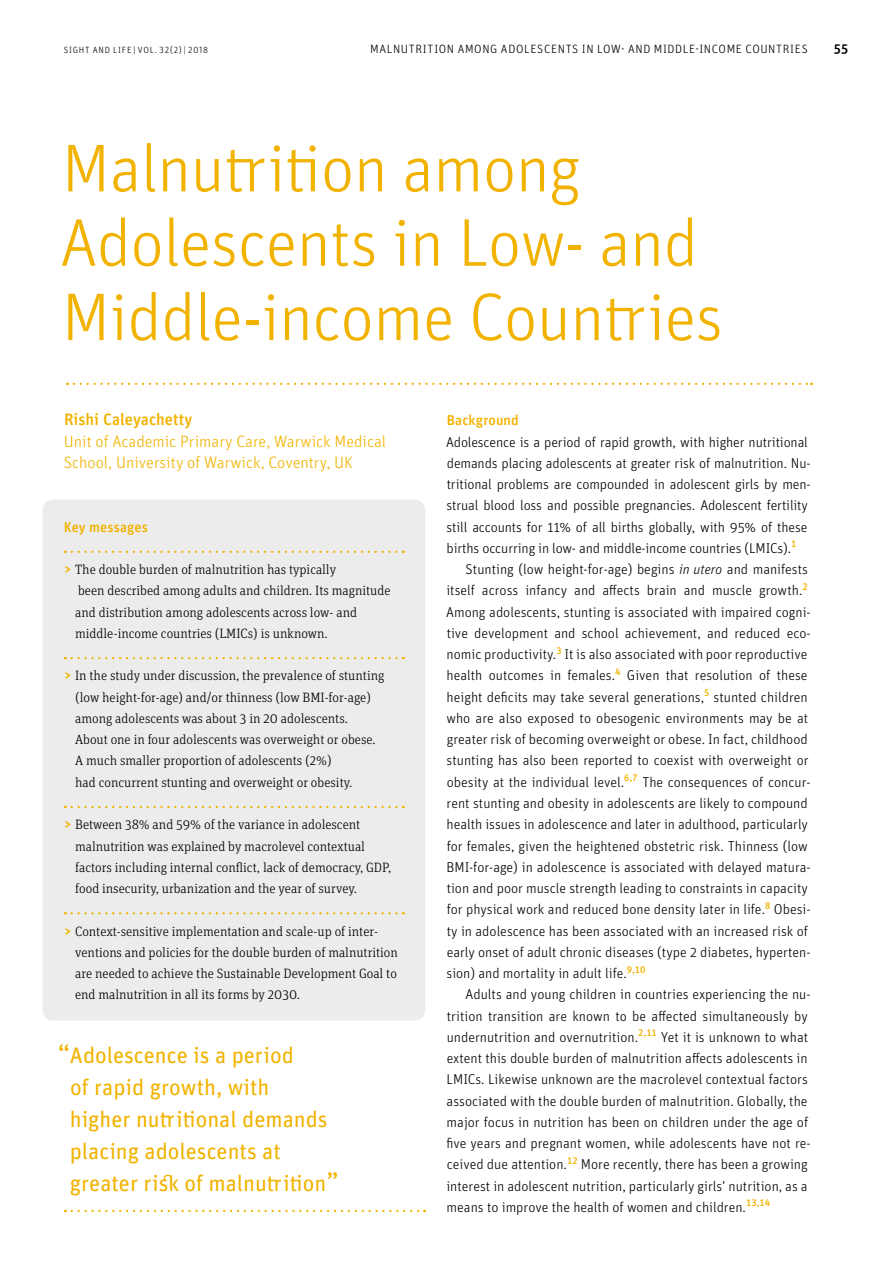
<style>
.page{position:relative;width:893px;height:1263px;background:#fff}
.page>*{position:absolute;margin:0;border:0;box-sizing:border-box;transform-origin:0 0}
.t1{font:300 67.5px/74.4px "Unit Pro";letter-spacing:-.01em;color:#f1b300}
.t2{font:22.5px/32px "Unit Pro";color:#f1b300}
.t3{font:300 16.5px/21.3px "Unit Pro";color:#f1b300}
.t4{font:500 16.5px "Unit Pro";color:#f1b300}
.t5{font:300 14.25px/21.3px "Unit Pro";color:#000}
.t6{font:500 14.25px "Unit Pro";letter-spacing:.01em;color:#f1b300}
.t7{font:300 13.5px/21.3px "Unit Slab Pro";color:#000}
.t8{font:500 13.5px "Unit Pro";color:#000}
.t9{font:300 12px "Unit Pro";letter-spacing:.05em;color:#000}
.t10{font:300 9px "Unit Pro";letter-spacing:.085em;color:#000}
.s1{font-family:"Unit Pro";font-weight:500;font-size:14.25px;color:#f1b300}
.s2{font-size:27px}
.s3{font-style:italic}
</style>
<div class="page">
<svg style="left:72px;top:1210px;width:353px;height:2px"></svg>
<svg style="left:74px;top:383px;width:738px;height:2px"></svg>
<div style="left:43px;top:500px;width:382px;height:520px;background:#ececec;border-radius:11px"></div>
<svg style="left:72px;top:551px;width:332px;height:2px"></svg>
<svg style="left:72px;top:657px;width:332px;height:2px"></svg>
<svg style="left:72px;top:806px;width:332px;height:2px"></svg>
<svg style="left:72px;top:912px;width:332px;height:2px"></svg>
<p class="t10" style="left:64px;top:44px;width:146px">SIGHT AND LIFE | VOL. 32(2) | 2018</p>
<p class="t9" style="left:370px;top:41px;width:439px">MALNUTRITION AMONG ADOLESCENTS IN LOW- AND MIDDLE-INCOME COUNTRIES</p>
<p class="t8" style="left:834px;top:39px;width:16px">55</p>
<h1 class="t1" style="left:60px;top:129px;width:665px">Malnutrition among<br>Adolescents in Low- and<br>Middle-income Countries</h1>
<p class="t4" style="left:64px;top:408px;width:130px">Rishi Caleyachetty</p>
<p class="t3" style="left:64px;top:430px;width:324px">Unit of Academic Primary Care, Warwick Medical<br>School, University of Warwick, Coventry, UK</p>
<p class="t6" style="left:64px;top:516px;width:86px">Key messages</p>
<p class="t7" style="left:75px;top:558px;width:317px;text-indent:-11px"><span class="s1">&gt;</span> The double burden of malnutrition has typically<br>been described among adults and children. Its magnitude and distribution among adolescents across low- and middle-income countries (LMICs) is unknown.</p>
<p class="t7" style="left:75px;top:665px;width:311px;text-indent:-11px"><span class="s1">&gt;</span> In the study under discussion, the prevalence of stunting (low height-for-age) and/or thinness (low BMI-for-age) among adolescents was about 3 in 20 adolescents.<br>About one in four adolescents was overweight or obese.<br>A much smaller proportion of adolescents (2%)<br>had concurrent stunting and overweight or obesity.</p>
<p class="t7" style="left:75px;top:813px;width:318px;text-indent:-11px"><span class="s1">&gt;</span> Between 38% and 59% of the variance in adolescent malnutrition was explained by macrolevel contextual factors including internal conflict, lack of democracy, GDP, food insecurity, urbanization and the year of survey.</p>
<p class="t7" style="left:75px;top:920px;width:324px;text-indent:-11px"><span class="s1">&gt;</span> Context-sensitive implementation and scale-up of inter&shy;ventions and policies for the double burden of malnutrition are needed to achieve the Sustainable Development Goal to end malnutrition in all its forms by 2030.</p>
<h2 class="t2" style="left:70px;top:1038px;width:270px;text-indent:-12px"><span class="s2">“</span>Adolescence is a period<br>of rapid growth, with<br>higher nutritional demands placing adolescents at greater risk of malnutrition<span class="s2">”</span></h2>
<p class="t6" style="left:447px;top:410px;width:73px">Background</p>
<p class="t5" style="left:446px;top:431px;width:366px">Adolescence is a period of rapid growth, with higher nutritional demands placing adolescents at greater risk of malnutrition. Nu&shy;tritional problems are compounded in adolescent girls by men&shy;strual blood loss and possible pregnancies. Adolescent fertility still accounts for 11% of all births globally, with 95% of these births occurring in low- and middle-income countries (LMICs).<sup>1</sup></p>
<p class="t5" style="left:446px;top:558px;width:366px;text-indent:19px">Stunting (low height-for-age) begins <span class="s3">in utero</span> and manifests itself across infancy and affects brain and muscle growth.<sup>2<br></sup>Among adolescents, stunting is associated with impaired cogni&shy;tive development and school achievement, and reduced eco&shy;nomic productivity.<sup>3</sup> It is also associated with poor reproductive health outcomes in females.<sup>4</sup> Given that resolution of these height deficits may take several generations,<sup>5</sup> stunted children who are also exposed to obesogenic environments may be at greater risk of becoming overweight or obese. In fact, childhood stunting has also been reported to coexist with overweight or obesity at the individual level.<sup>6,7</sup> The consequences of concur&shy;rent stunting and obesity in adolescents are likely to compound health issues in adolescence and later in adulthood, particularly for females, given the heightened obstetric risk. Thinness (low BMI-for-age) in adolescence is associated with delayed matura&shy;tion and poor muscle strength leading to constraints in capacity for physical work and reduced bone density later in life.<sup>8</sup> Obesi&shy;ty in adolescence has been associated with an increased risk of early onset of adult chronic diseases (type 2 diabetes, hyperten&shy;sion) and mortality in adult life.<sup>9,10</sup></p>
<p class="t5" style="left:446px;top:983px;width:366px;text-indent:19px">Adults and young children in countries experiencing the nu&shy;trition transition are known to be affected simultaneously by undernutrition and overnutrition.<sup>2,11</sup> Yet it is unknown to what extent this double burden of malnutrition affects adolescents in LMICs. Likewise unknown are the macrolevel contextual factors associated with the double burden of malnutrition. Globally, the major focus in nutrition has been on children under the age of five years and pregnant women, while adolescents have not re&shy;ceived due attention.<sup>12</sup> More recently, there has been a growing interest in adolescent nutrition, particularly girls’ nutrition, as a means to improve the health of women and children.<sup>13,14</sup></p>
</div>
